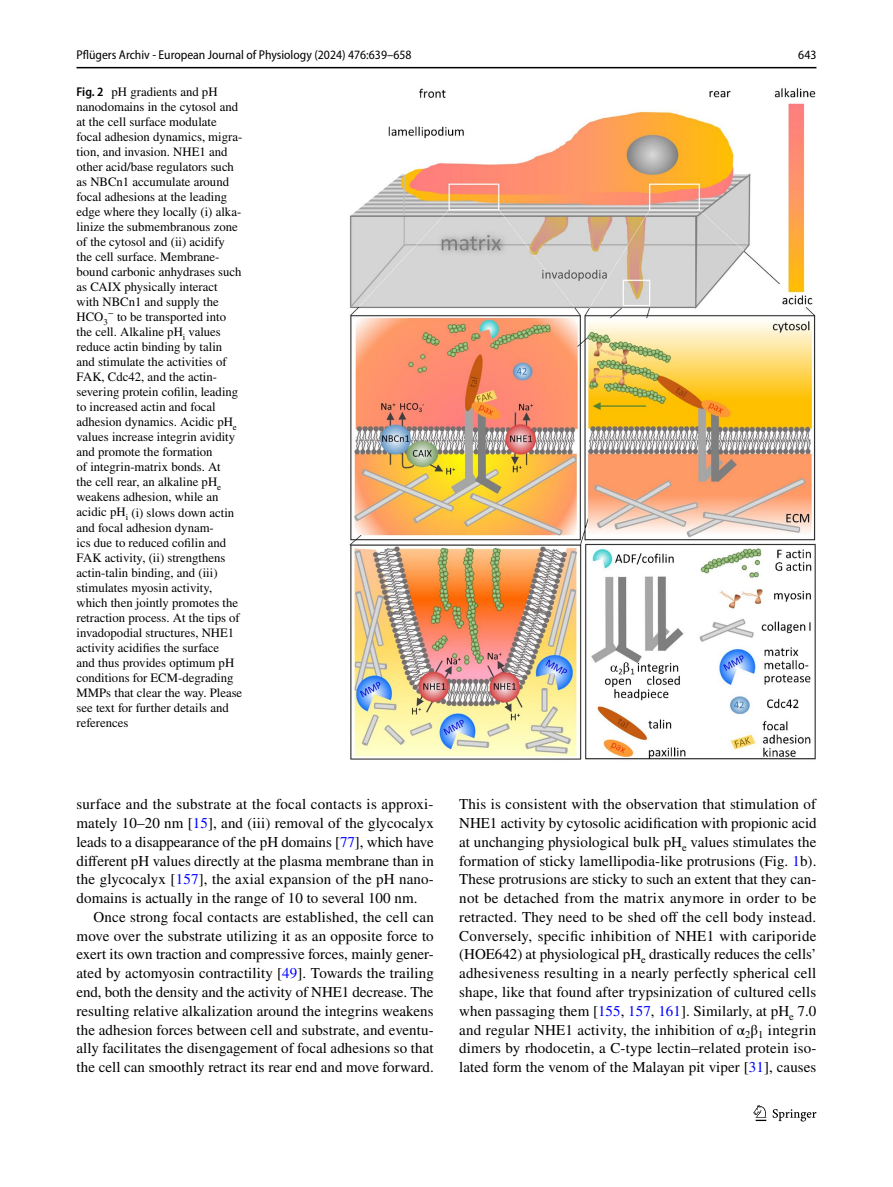
<style>
.page{position:relative;width:893px;height:1187px;background:#fff}
.page>*{position:absolute;margin:0;border:0;box-sizing:border-box;transform-origin:0 0}
.t1{font:15px/18.8px "STIX";letter-spacing:.005em;color:#000;text-align:justify}
.t2{font:12.75px/15px "STIX";color:#000}
.t3{font:semi-condensed 12.75px "Myriad Pro";color:#000}
.s1{font-family:"Myriad Pro";font-weight:600;font-stretch:semi-condensed}
.s2{color:#00f}
</style>
<div class="page">
<hr style="left:77px;top:67px;width:739px;height:1px;background:#000">
<svg style="left:753px;top:1105px;width:13px;height:15px"></svg>
<svg style="left:773px;top:1109px;width:43px;height:12px"></svg>
<img style="left:349px;top:88px;width:467px;height:672px">
<p class="t3" style="left:77px;top:48px;width:337px">Pflügers Archiv - European Journal of Physiology (2024) 476:639–658</p>
<p class="t3" style="left:798px;top:48px;width:20px">643</p>
<p class="t2" style="left:77px;top:85px;width:167px"><span class="s1">Fig. 2</span> pH gradients and pH nanodomains in the cytosol and at the cell surface modulate focal adhesion dynamics, migra&shy;tion, and invasion. NHE1 and other acid/base regulators such as NBCn1 accumulate around focal adhesions at the leading edge where they locally (i) alka&shy;linize the submembranous zone of the cytosol and (ii) acidify the cell surface. Membrane&shy;bound carbonic anhydrases such as CAIX physically interact with NBCn1 and supply the<br>HCO<sub>3</sub><sup>−</sup> to be transported into the cell. Alkaline pH<sub>i</sub> values reduce actin binding by talin and stimulate the activities of<br>FAK, Cdc42, and the actin&shy;severing protein cofilin, leading to increased actin and focal adhesion dynamics. Acidic pH<sub>e </sub>values increase integrin avidity and promote the formation<br>of integrin-matrix bonds. At<br>the cell rear, an alkaline pH<sub>e </sub>weakens adhesion, while an acidic pH<sub>i</sub> (i) slows down actin and focal adhesion dynam-<br>ics due to reduced cofilin and<br>FAK activity, (ii) strengthens actin-talin binding, and (iii) stimulates myosin activity, which then jointly promotes the retraction process. At the tips of invadopodial structures, NHE1 activity acidifies the surface<br>and thus provides optimum pH conditions for ECM-degrading<br>MMPs that clear the way. Please see text for further details and references</p>
<p class="t1" style="left:77px;top:796px;width:359px">surface and the substrate at the focal contacts is approxi&shy;mately 10–20 nm [<span class="s2">15</span>], and (iii) removal of the glycocalyx leads to a disappearance of the pH domains [<span class="s2">77</span>], which have different pH values directly at the plasma membrane than in the glycocalyx [<span class="s2">157</span>], the axial expansion of the pH nano&shy;domains is actually in the range of 10 to several 100 nm.</p>
<p class="t1" style="left:77px;top:908px;width:359px;text-indent:17px">Once strong focal contacts are established, the cell can move over the substrate utilizing it as an opposite force to exert its own traction and compressive forces, mainly gener&shy;ated by actomyosin contractility [<span class="s2">49</span>]. Towards the trailing end, both the density and the activity of NHE1 decrease. The resulting relative alkalization around the integrins weakens the adhesion forces between cell and substrate, and eventu&shy;ally facilitates the disengagement of focal adhesions so that the cell can smoothly retract its rear end and move forward.</p>
<p class="t1" style="left:459px;top:796px;width:359px">This is consistent with the observation that stimulation of NHE1 activity by cytosolic acidification with propionic acid at unchanging physiological bulk pH<sub>e</sub> values stimulates the formation of sticky lamellipodia-like protrusions (Fig. <span class="s2">1</span>b).<br>These protrusions are sticky to such an extent that they can&shy;not be detached from the matrix anymore in order to be retracted. They need to be shed off the cell body instead.<br>Conversely, specific inhibition of NHE1 with cariporide (HOE642) at physiological pH<sub>e</sub> drastically reduces the cells’ adhesiveness resulting in a nearly perfectly spherical cell shape, like that found after trypsinization of cultured cells when passaging them [<span class="s2">155</span>, <span class="s2">157</span>, <span class="s2">161</span>]. Similarly, at pH<sub>e</sub> 7.0 and regular NHE1 activity, the inhibition of α<sub>2</sub>β<sub>1</sub> integrin dimers by rhodocetin, a C-type lectin–related protein iso&shy;lated form the venom of the Malayan pit viper [<span class="s2">31</span>], causes</p>
</div>
